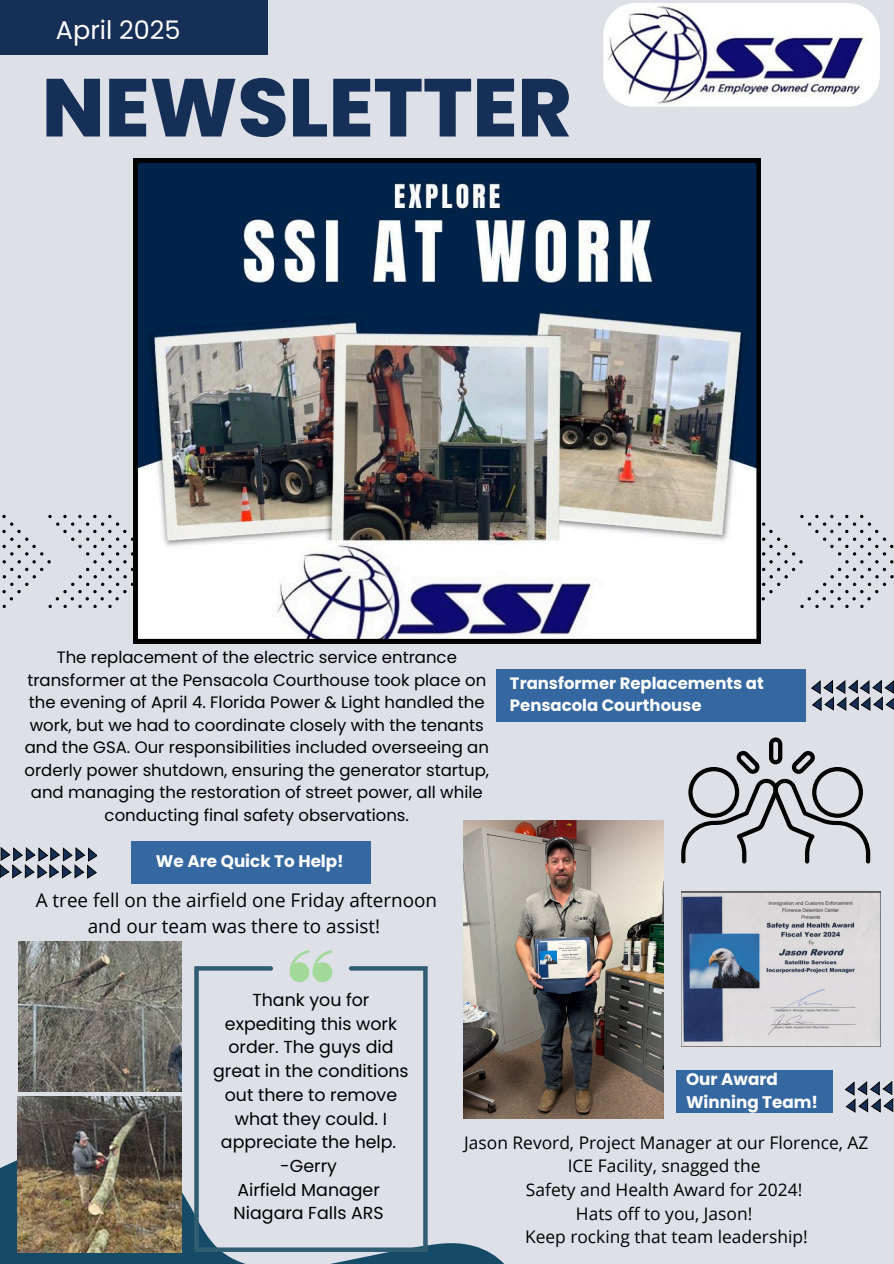
<style>
.page{position:relative;width:894px;height:1264px;background:#fff}
.page>*{position:absolute;margin:0;border:0;box-sizing:border-box;transform-origin:0 0}
.t1{font:800 81.9px "Poppins";color:#162f56}
.t2{font:25.5px "Poppins";color:#fff}
.t3{font:18.9px/26.1px "Open Sans";color:#000;text-align:center}
.t4{font:17.4px/23.7px "Poppins";color:#000;text-align:center}
.t5{font:17.4px/23.7px "Open Sans";color:#000;text-align:center}
.t6{font:700 16.8px/22.8px "Poppins";color:#fff}
.t7{font:16.5px/22.5px "Poppins";color:#000;text-align:center}
.t8{font:700 16.5px/22.5px "Poppins";color:#fff}
</style>
<div class="page">
<div style="left:0;top:0;width:893px;height:1263px;background:#dde0e6"></div>
<div style="left:0;top:0;width:268px;height:55px;background:#162f56"></div>
<svg style="left:0;top:847px;width:97px;height:31px"></svg>
<div style="left:132px;top:841px;width:239px;height:42px;background:#3567a1"></div>
<img style="left:18px;top:941px;width:164px;height:150px">
<svg style="left:0;top:1129px;width:503px;height:134px"></svg>
<img style="left:17px;top:1096px;width:164px;height:156px">
<svg style="left:194px;top:966px;width:233px;height:285px"></svg>
<svg style="left:289px;top:950px;width:43px;height:32px"></svg>
<img style="left:603px;top:3px;width:276px;height:104px;border-radius:32px">
<svg style="left:2px;top:515px;width:131px;height:93px"></svg>
<svg style="left:760px;top:515px;width:133px;height:93px"></svg>
<img style="left:133px;top:158px;width:627px;height:485px">
<div style="left:496px;top:669px;width:309px;height:52px;background:#3567a1"></div>
<svg style="left:811px;top:680px;width:82px;height:30px"></svg>
<img style="left:463px;top:821px;width:200px;height:297px">
<img style="left:681px;top:891px;width:199px;height:155px">
<svg style="left:845px;top:1081px;width:47px;height:30px"></svg>
<svg style="left:681px;top:737px;width:189px;height:126px"></svg>
<div style="left:675px;top:1070px;width:156px;height:42px;background:#3567a1"></div>
<h4 class="t2" style="left:56px;top:13px;width:126px">April 2025</h4>
<h5 class="t1" style="left:42px;top:50px;width:531px">NEWSLETTER</h5>
<p class="t7" style="left:25px;top:646px;width:466px">The replacement of the electric service entrance transformer at the Pensacola Courthouse took place on the evening of April 4. Florida Power &amp; Light handled the work, but we had to coordinate closely with the tenants and the GSA. Our responsibilities included overseeing an orderly power shutdown, ensuring the generator startup, and managing the restoration of street power, all while conducting final safety observations.</p>
<p class="t6" style="left:156px;top:850px;width:189px">We Are Quick To Help!</p>
<p class="t3" style="left:36px;top:886px;width:403px">A tree fell on the airfield one Friday afternoon and our team was there to assist!</p>
<p class="t8" style="left:510px;top:672px;width:255px">Transformer Replacements at<br>Pensacola Courthouse</p>
<p class="t4" style="left:213px;top:988px;width:197px">Thank you for expediting this work order. The guys did great in the conditions out there to remove what they could. I appreciate the help. -Gerry<br>Airfield Manager<br>Niagara Falls ARS</p>
<h3 class="t6" style="left:685px;top:1068px;width:134px">Our Award<br>Winning Team!</h3>
<p class="t5" style="left:464px;top:1129px;width:405px">Jason Revord, Project Manager at our Florence, AZ ICE Facility, snagged the<br>Safety and Health Award for 2024!<br>Hats off to you, Jason!<br>Keep rocking that team leadership!</p>
</div>
